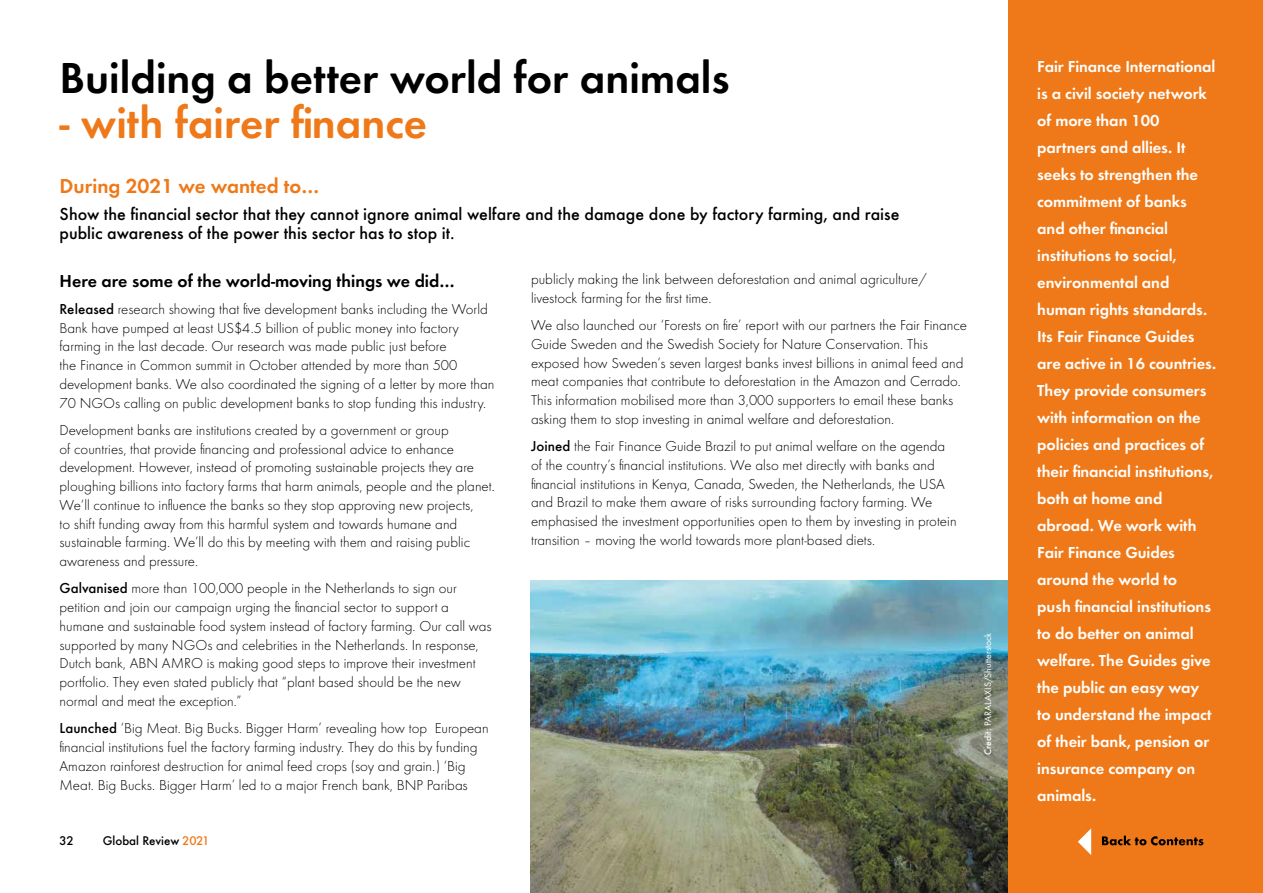
<style>
.page{position:relative;width:1263px;height:893px;background:#fff}
.page>*{position:absolute;margin:0;border:0;box-sizing:border-box;transform-origin:0 0}
.t1{font:600 45px "Futura Round";color:#000}
.t2{font:600 45px "Futura Round";color:#ef7918}
.t3{font:600 21px "Futura Round";color:#ef7918}
.t4{font:500 18px/18.8px "Futura Round";color:#000}
.t5{font:600 18px "Futura Round";color:#000}
.t6{font:600 16.5px/27px "Futura Round";letter-spacing:-.005em;color:#fff}
.t7{font:300 15px/18.8px "Futura Round";color:#000}
.t8{font:500 13.2px "Futura Round";color:#000}
.t9{font:9.75px "Futura Round";color:#fff}
.s1{font-weight:500}
.s2{color:#ef7918}
</style>
<div class="page">
<img style="left:530px;top:580px;width:478px;height:313px">
<div style="left:1008px;top:0;width:255px;height:893px;background:#ef7918"></div>
<svg style="left:1102px;top:836px;width:101px;height:9px"></svg>
<svg style="left:1078px;top:828px;width:13px;height:27px"></svg>
<h1 class="t1" style="left:60px;top:44px;width:672px">Building a better world for animals</h1>
<h1 class="t2" style="left:60px;top:89px;width:369px">- with fairer finance</h1>
<h2 class="t3" style="left:60px;top:170px;width:261px">During 2021 we wanted to…</h2>
<p class="t4" style="left:60px;top:203px;width:841px">Show the financial sector that they cannot ignore animal welfare and the damage done by factory farming, and raise public awareness of the power this sector has to stop it.</p>
<p class="t5" style="left:60px;top:267px;width:397px">Here are some of the world-moving things we did…</p>
<p class="t7" style="left:60px;top:299px;width:436px"><span class="s1">Released</span> research showing that five development banks including the World Bank have pumped at least US$4.5 billion of public money into factory farming in the last decade. Our research was made public just before<br>the Finance in Common summit in October attended by more than 500 development banks. We also coordinated the signing of a letter by more than 70 NGOs calling on public development banks to stop funding this industry.</p>
<p class="t7" style="left:60px;top:420px;width:437px">Development banks are institutions created by a government or group<br>of countries, that provide financing and professional advice to enhance development. However, instead of promoting sustainable projects they are ploughing billions into factory farms that harm animals, people and the planet.<br>We‘ll continue to influence the banks so they stop approving new projects,<br>to shift funding away from this harmful system and towards humane and sustainable farming. We’ll do this by meeting with them and raising public awareness and pressure.</p>
<p class="t7" style="left:60px;top:579px;width:434px"><span class="s1">Galvanised</span> more than 100,000 people in the Netherlands to sign our petition and join our campaign urging the financial sector to support a humane and sustainable food system instead of factory farming. Our call was supported by many NGOs and celebrities in the Netherlands. In response, Dutch bank, ABN AMRO is making good steps to improve their investment portfolio. They even stated publicly that “plant based should be the new normal and meat the exception.”</p>
<p class="t7" style="left:60px;top:718px;width:431px"><span class="s1">Launched</span> ‘Big Meat. Big Bucks. Bigger Harm’ revealing how top European financial institutions fuel the factory farming industry. They do this by funding Amazon rainforest destruction for animal feed crops (soy and grain.) ‘Big Meat. Big Bucks. Bigger Harm’ led to a major French bank, BNP Paribas</p>
<p class="t8" style="left:60px;top:831px;width:15px">32</p>
<p class="t8" style="left:103px;top:831px;width:107px">Global Review <span class="s2">2021</span></p>
<p class="t7" style="left:531px;top:269px;width:397px">publicly making the link between deforestation and animal agriculture/ livestock farming for the first time.</p>
<p class="t7" style="left:531px;top:315px;width:438px">We also launched our ‘Forests on fire’ report with our partners the Fair Finance Guide Sweden and the Swedish Society for Nature Conservation. This exposed how Sweden’s seven largest banks invest billions in animal feed and meat companies that contribute to deforestation in the Amazon and Cerrado.<br>This information mobilised more than 3,000 supporters to email these banks asking them to stop investing in animal welfare and deforestation.</p>
<p class="t7" style="left:531px;top:436px;width:427px"><span class="s1">Joined</span> the Fair Finance Guide Brazil to put animal welfare on the agenda of the country’s financial institutions. We also met directly with banks and financial institutions in Kenya, Canada, Sweden, the Netherlands, the USA and Brazil to make them aware of risks surrounding factory farming. We emphasised the investment opportunities open to them by investing in protein transition – moving the world towards more plant-based diets.</p>
<p class="t9" style="left:981px;top:755px;width:124px;rotate:-90deg"><span class="s1">Credit:</span> PARALAXIS/Shutterstock</p>
<p class="t6" style="left:1037px;top:52px;width:180px">Fair Finance International is a civil society network of more than 100 partners and allies. It seeks to strengthen the commitment of banks and other financial institutions to social, environmental and human rights standards.<br>Its Fair Finance Guides are active in 16 countries.<br>They provide consumers with information on the policies and practices of their financial institutions, both at home and abroad. We work with<br>Fair Finance Guides around the world to<br>push financial institutions to do better on animal welfare. The Guides give the public an easy way to understand the impact of their bank, pension or insurance company on animals.</p>
</div>
